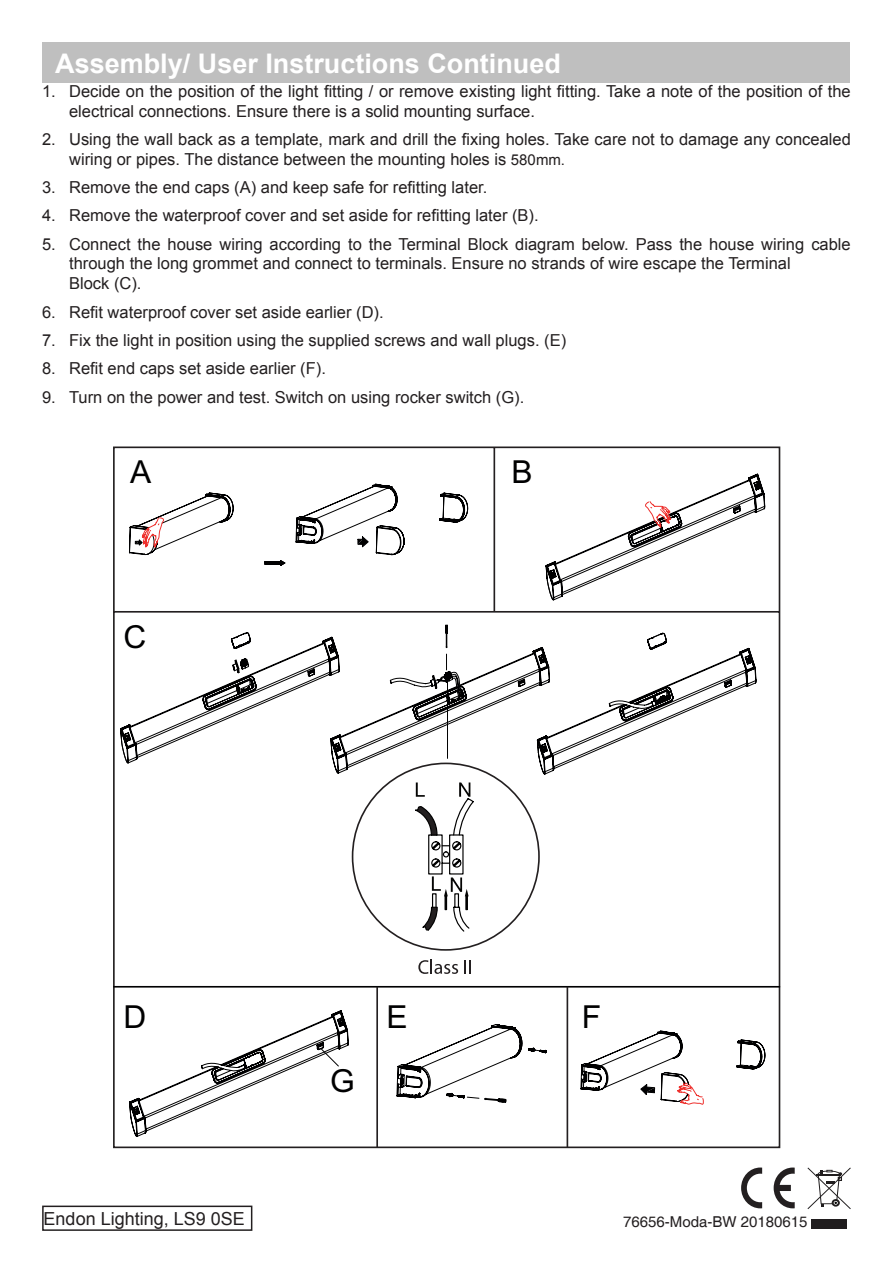
<style>
.page{position:relative;width:893px;height:1263px;background:#fff}
.page>*{position:absolute;margin:0;border:0;box-sizing:border-box;transform-origin:0 0}
.t1{font:31.65px "Arial";color:#000001}
.t2{font:700 27px "Arial";color:#fff}
.t3{font:18px "Arial";color:#231f20}
.t4{font:16.5px/19.8px "Arial";color:#231f20}
.t5{font:15px "Helvetica";color:#231f20}
.s1{font-size:15px}
</style>
<div class="page">
<div style="left:43px;top:43px;width:807px;height:40px;background:#bfbfbf"></div>
<svg style="left:741px;top:1167px;width:21px;height:41px"></svg>
<svg style="left:774px;top:1167px;width:21px;height:41px"></svg>
<svg style="left:807px;top:1167px;width:44px;height:42px"></svg>
<div style="left:811px;top:1219px;width:36px;height:9px;background:#201d1e"></div>
<div style="left:42px;top:1205px;width:210px;height:26px;border:2px solid #231f20"></div>
<svg style="left:113px;top:447px;width:668px;height:702px"></svg>
<svg style="left:120px;top:624px;width:637px;height:151px"></svg>
<hr style="left:447px;top:678px;width:1px;height:80px;background:#000001">
<svg style="left:393px;top:782px;width:82px;height:151px"></svg>
<div style="left:465px;top:896px;width:3px;height:14px;background:#000;border:1px solid #000"></div>
<svg style="left:418px;top:960px;width:40px;height:14px"></svg>
<svg style="left:465px;top:960px;width:6px;height:14px"></svg>
<hr style="left:114px;top:986px;width:665px;height:1px;background:#000001">
<svg style="left:396px;top:1024px;width:151px;height:79px"></svg>
<svg style="left:580px;top:1030px;width:186px;height:75px"></svg>
<svg style="left:129px;top:1010px;width:220px;height:127px"></svg>
<hr style="left:567px;top:987px;width:1px;height:160px;background:#231f20">
<hr style="left:376px;top:987px;width:2px;height:160px;background:#231f20">
<p class="t2" style="left:55px;top:45px;width:507px">Assembly/ User Instructions Continued</p>
<p class="t4" style="left:69px;top:81px;width:783px;text-indent:-27px">1. Decide on the position of the light fitting / or remove existing light fitting. Take a note of the position of the electrical connections. Ensure there is a solid mounting surface.</p>
<p class="t4" style="left:69px;top:129px;width:783px;text-indent:-27px">2. Using the wall back as a template, mark and drill the fixing holes. Take care not to damage any concealed wiring or pipes. The distance between the mounting holes is <span class="s1">580mm.</span></p>
<p class="t4" style="left:42px;top:178px;width:447px">3. Remove the end caps (A) and keep safe for refitting later.</p>
<p class="t4" style="left:42px;top:206px;width:498px">4. Remove the waterproof cover and set aside for refitting later (B).</p>
<p class="t4" style="left:69px;top:234px;width:783px;text-indent:-27px">5. Connect the house wiring according to the Terminal Block diagram below. Pass the house wiring cable through the long grommet and connect to terminals. Ensure no strands of wire escape the Terminal<br>Block (C).</p>
<p class="t4" style="left:42px;top:302px;width:343px">6. Refit waterproof cover set aside earlier (D).</p>
<p class="t4" style="left:42px;top:330px;width:526px">7. Fix the light in position using the supplied screws and wall plugs. (E)</p>
<p class="t4" style="left:42px;top:359px;width:285px">8. Refit end caps set aside earlier (F).</p>
<p class="t4" style="left:42px;top:387px;width:484px">9. Turn on the power and test. Switch on using rocker switch (G).</p>
<p class="t1" style="left:130px;top:451px;width:23px">A</p>
<p class="t1" style="left:512px;top:451px;width:23px">B</p>
<p class="t1" style="left:123px;top:616px;width:24px">C</p>
<p class="t1" style="left:123px;top:996px;width:24px">D</p>
<p class="t1" style="left:387px;top:996px;width:23px">E</p>
<p class="t1" style="left:582px;top:996px;width:21px">F</p>
<p class="t3" style="left:44px;top:1207px;width:203px">Endon Lighting, LS9 0SE</p>
<p class="t1" style="left:330px;top:1060px;width:26px">G</p>
<p class="t5" style="left:623px;top:1213px;width:186px">76656-Moda-BW 20180615</p>
</div>
